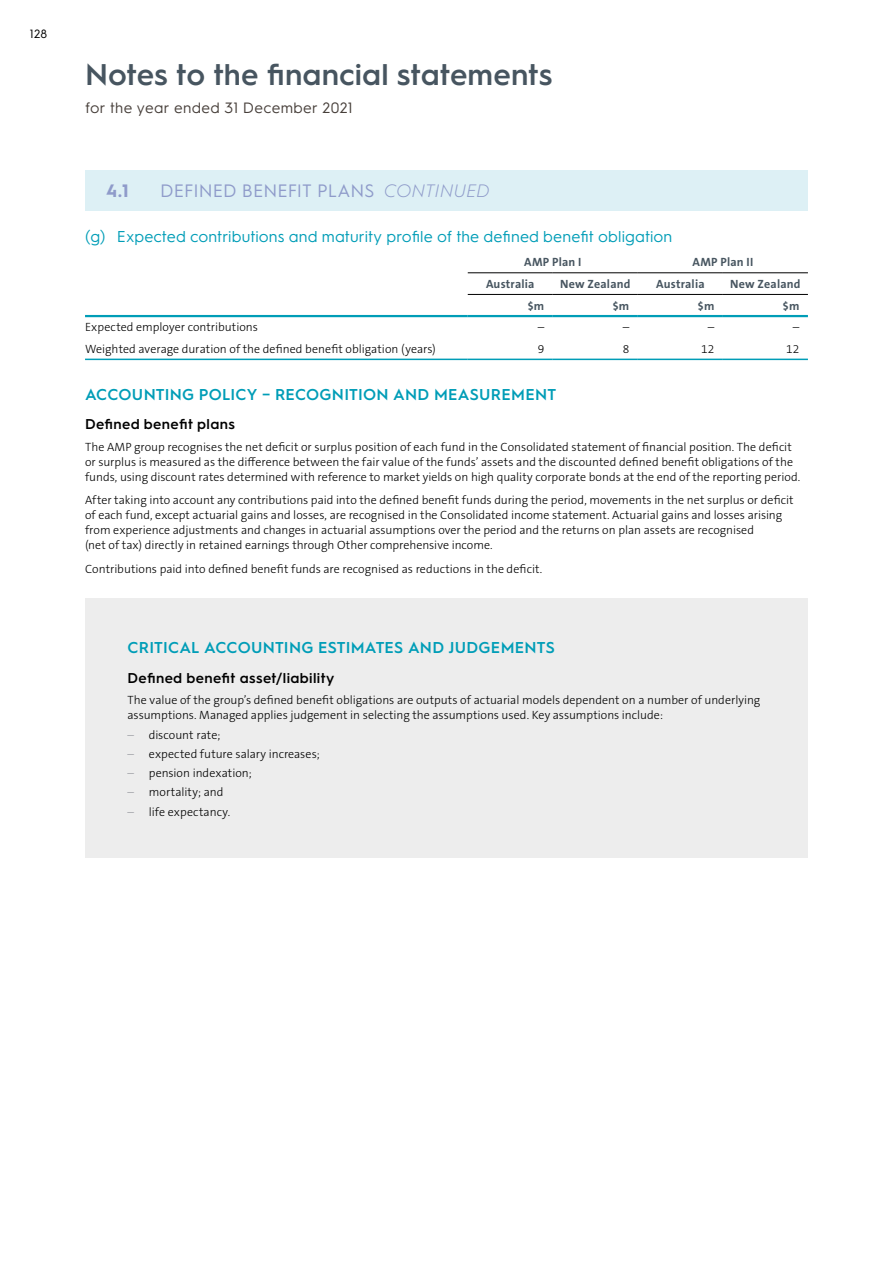
<style>
.page{position:relative;width:893px;height:1263px;background:#fff}
.page>*{position:absolute;margin:0;border:0;box-sizing:border-box;transform-origin:0 0}
.t1{font:600 30px "Hurme Geometric Sans 1";color:#475560}
.t2{font:18px "Hurme Geometric Sans 1";letter-spacing:-.005em;color:#8f9bca}
.t3{font:700 18px "Hurme Geometric Sans 1";color:#8f9bca}
.t4{font:600 15.75px "Hurme Geometric Sans 1";letter-spacing:.015em;color:#009db7}
.t5{font:15.75px "Hurme Geometric Sans 1";letter-spacing:.005em;color:#009db7}
.t6{font:15px "Hurme Geometric Sans 1";letter-spacing:.025em;color:#473f3a}
.t7{font:600 14.25px "Hurme Geometric Sans 1";letter-spacing:.025em;color:#000}
.t8{font:300 12px/15px "The Sans B W3";color:#000}
.t9{font:700 12px "The Sans B W7";letter-spacing:.015em;color:#475560}
.t10{font:12px "Hurme Geometric Sans 1";color:#000}
.s1{font-weight:300;font-style:italic}
.s2{color:#95969d}
</style>
<div class="page">
<hr style="left:85px;top:315px;width:383px;height:2px;background:#009db7">
<hr style="left:468px;top:315px;width:85px;height:2px;background:#009db7">
<hr style="left:553px;top:315px;width:85px;height:2px;background:#009db7">
<hr style="left:638px;top:315px;width:85px;height:2px;background:#009db7">
<hr style="left:723px;top:315px;width:85px;height:2px;background:#009db7">
<hr style="left:468px;top:272px;width:85px;height:1px;background:#000">
<hr style="left:553px;top:272px;width:85px;height:1px;background:#000">
<hr style="left:638px;top:272px;width:85px;height:1px;background:#000">
<hr style="left:723px;top:272px;width:85px;height:1px;background:#000">
<hr style="left:468px;top:294px;width:85px;height:1px;background:#000">
<hr style="left:553px;top:294px;width:85px;height:1px;background:#000">
<hr style="left:638px;top:294px;width:85px;height:1px;background:#000">
<hr style="left:723px;top:294px;width:85px;height:1px;background:#000">
<hr style="left:85px;top:359px;width:383px;height:1px;background:#009db7">
<hr style="left:468px;top:359px;width:85px;height:1px;background:#009db7">
<hr style="left:553px;top:359px;width:85px;height:1px;background:#009db7">
<hr style="left:638px;top:359px;width:85px;height:1px;background:#009db7">
<hr style="left:723px;top:359px;width:85px;height:1px;background:#009db7">
<div style="left:85px;top:598px;width:723px;height:260px;background:#ededed"></div>
<div style="left:85px;top:170px;width:723px;height:40px;background:#ddf0f5"></div>
<p class="t10" style="left:30px;top:26px;width:19px">128</p>
<h1 class="t1" style="left:85px;top:53px;width:469px">Notes to the financial statements</h1>
<p class="t6" style="left:85px;top:97px;width:269px">for the year ended 31 December 2021</p>
<h2 class="t3" style="left:106px;top:178px;width:24px">4.1</h2>
<h2 class="t2" style="left:160px;top:178px;width:331px">DEFINED BENEFIT PLANS <span class="s1">CONTINUED</span></h2>
<h3 class="t5" style="left:85px;top:226px;width:589px">(g) Expected contributions and maturity profile of the defined benefit obligation</h3>
<p class="t9" style="left:524px;top:255px;width:59px">AMP Plan I</p>
<p class="t9" style="left:692px;top:255px;width:62px">AMP Plan II</p>
<p class="t9" style="left:486px;top:276px;width:50px">Australia</p>
<p class="t9" style="left:560px;top:276px;width:72px">New Zealand</p>
<p class="t9" style="left:656px;top:276px;width:50px">Australia</p>
<p class="t9" style="left:730px;top:276px;width:72px">New Zealand</p>
<p class="t9" style="left:527px;top:298px;width:18px">$m</p>
<p class="t9" style="left:612px;top:298px;width:18px">$m</p>
<p class="t9" style="left:697px;top:298px;width:18px">$m</p>
<p class="t9" style="left:782px;top:298px;width:18px">$m</p>
<p class="t8" style="left:85px;top:320px;width:174px">Expected employer contributions</p>
<p class="t8" style="left:538px;top:320px;width:8px">–</p>
<p class="t8" style="left:623px;top:320px;width:8px">–</p>
<p class="t8" style="left:708px;top:320px;width:8px">–</p>
<p class="t8" style="left:793px;top:320px;width:8px">–</p>
<p class="t8" style="left:85px;top:341px;width:352px">Weighted average duration of the defined benefit obligation (years)</p>
<p class="t8" style="left:538px;top:341px;width:8px">9</p>
<p class="t8" style="left:623px;top:341px;width:8px">8</p>
<p class="t8" style="left:701px;top:341px;width:15px">12</p>
<p class="t8" style="left:786px;top:341px;width:15px">12</p>
<h3 class="t4" style="left:85px;top:383px;width:473px">ACCOUNTING POLICY – RECOGNITION AND MEASUREMENT</h3>
<p class="t7" style="left:85px;top:414px;width:152px">Defined benefit plans</p>
<p class="t8" style="left:85px;top:439px;width:717px">The AMP group recognises the net deficit or surplus position of each fund in the Consolidated statement of financial position. The deficit or surplus is measured as the difference between the fair value of the funds’ assets and the discounted defined benefit obligations of the funds, using discount rates determined with reference to market yields on high quality corporate bonds at the end of the reporting period.</p>
<p class="t8" style="left:85px;top:493px;width:710px">After taking into account any contributions paid into the defined benefit funds during the period, movements in the net surplus or deficit of each fund, except actuarial gains and losses, are recognised in the Consolidated income statement. Actuarial gains and losses arising from experience adjustments and changes in actuarial assumptions over the period and the returns on plan assets are recognised<br>(net of tax) directly in retained earnings through Other comprehensive income.</p>
<p class="t8" style="left:85px;top:561px;width:459px">Contributions paid into defined benefit funds are recognised as reductions in the deficit.</p>
<h3 class="t4" style="left:128px;top:637px;width:429px">CRITICAL ACCOUNTING ESTIMATES AND JUDGEMENTS</h3>
<p class="t7" style="left:128px;top:668px;width:208px">Defined benefit asset/liability</p>
<p class="t8" style="left:128px;top:693px;width:634px">The value of the group’s defined benefit obligations are outputs of actuarial models dependent on a number of underlying assumptions. Managed applies judgement in selecting the assumptions used. Key assumptions include:</p>
<p class="t8" style="left:128px;top:727px;width:94px"><span class="s2">–</span> discount rate;</p>
<p class="t8" style="left:128px;top:746px;width:194px"><span class="s2">–</span> expected future salary increases;</p>
<p class="t8" style="left:128px;top:765px;width:126px"><span class="s2">–</span> pension indexation;</p>
<p class="t8" style="left:128px;top:785px;width:97px"><span class="s2">–</span> mortality; and</p>
<p class="t8" style="left:128px;top:804px;width:104px"><span class="s2">–</span> life expectancy.</p>
</div>
